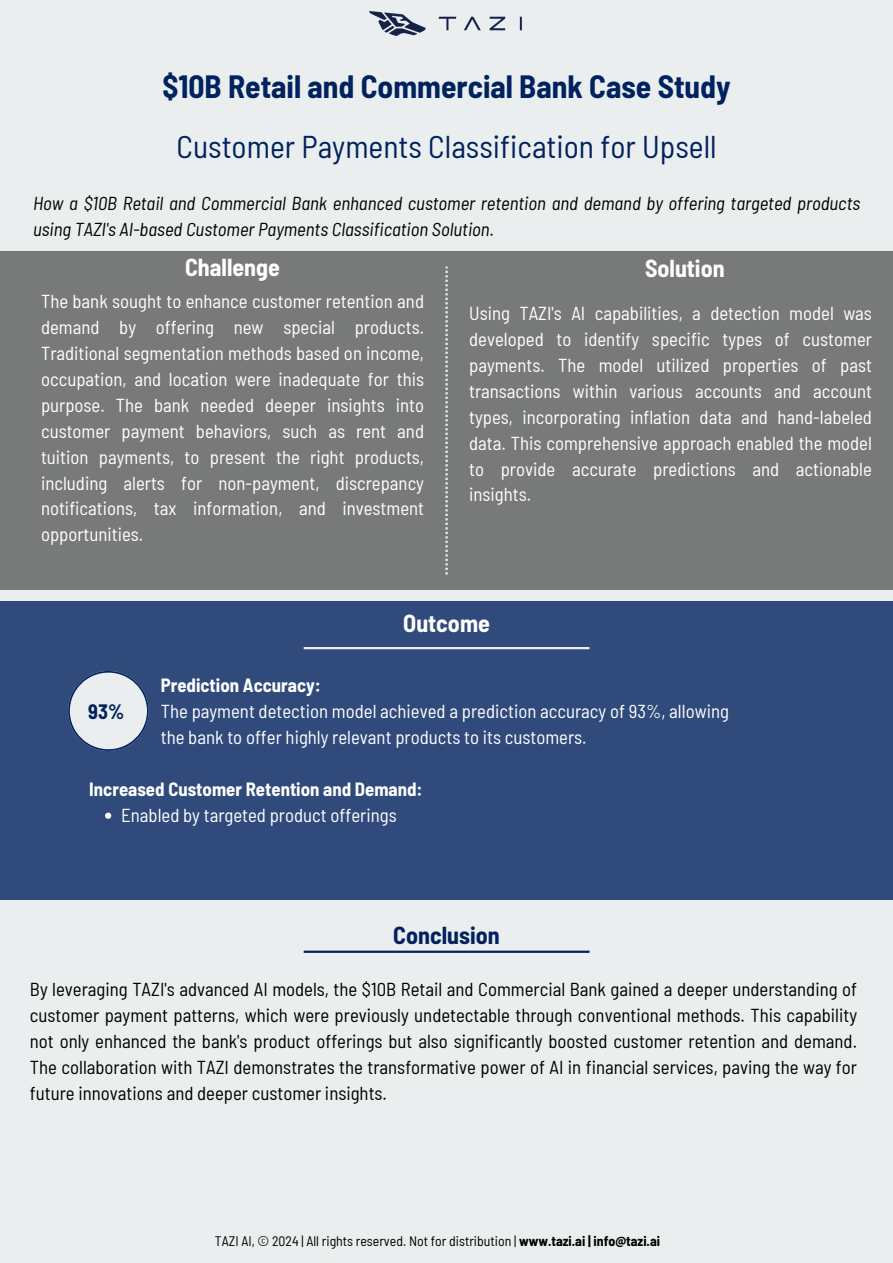
<style>
.page{position:relative;width:893px;height:1263px;background:#eaeeef}
.page>*{position:absolute;margin:0;border:0;box-sizing:border-box;transform-origin:0 0}
.t1{font:semi-condensed 31.5px "Barlow";color:#01225e}
.t2{font:700 semi-condensed 31.5px "Barlow";color:#01225e}
.t3{font:700 semi-condensed 24px "Barlow";color:#fff}
.t4{font:700 semi-condensed 24px "Barlow";color:#01225e}
.t5{font:700 semi-condensed 20.4px "Barlow";color:#01225e}
.t6{font:semi-condensed 18.75px/25.9px "Barlow";color:#fff;text-align:justify}
.t7{font:semi-condensed 18.75px/25.9px "Barlow";color:#000;text-align:justify}
.t8{font:italic semi-condensed 18.75px/25.9px "Barlow";color:#000}
.t9{font:700 semi-condensed 18.75px "Barlow";color:#fff}
.t10{font:semi-condensed 13.8px "Barlow";color:#000}
.s1{font-weight:700}
</style>
<div class="page">
<img style="left:369px;top:11px;width:153px;height:25px">
<div style="left:0;top:251px;width:893px;height:339px;background:#787979"></div>
<svg style="left:445px;top:266px;width:3px;height:308px"></svg>
<div style="left:0;top:601px;width:893px;height:299px;background:#2f4a7b"></div>
<hr style="left:304px;top:647px;width:285px;height:2px;background:#eaeeef">
<svg style="left:105px;top:813px;width:6px;height:6px"></svg>
<svg style="left:68px;top:671px;width:81px;height:80px"></svg>
<hr style="left:304px;top:950px;width:285px;height:3px;background:#01225e">
<h2 class="t2" style="left:162px;top:67px;width:570px">$10B Retail and Commercial Bank Case Study</h2>
<h3 class="t1" style="left:176px;top:126px;width:541px">Customer Payments Classification for Upsell</h3>
<h5 class="t8" style="left:33px;top:189px;width:828px">How a $10B Retail and Commercial Bank enhanced customer retention and demand by offering targeted products using TAZI's AI-based Customer Payments Classification Solution.</h5>
<h5 class="t3" style="left:185px;top:252px;width:96px">Challenge</h5>
<h3 class="t3" style="left:645px;top:253px;width:81px">Solution</h3>
<h3 class="t6" style="left:41px;top:288px;width:384px">The bank sought to enhance customer retention and demand by offering new special products.<br>Traditional segmentation methods based on income, occupation, and location were inadequate for this purpose. The bank needed deeper insights into customer payment behaviors, such as rent and tuition payments, to present the right products, including alerts for non-payment, discrepancy notifications, tax information, and investment opportunities.</h3>
<h5 class="t6" style="left:469px;top:300px;width:404px">Using TAZI's AI capabilities, a detection model was developed to identify specific types of customer payments. The model utilized properties of past transactions within various accounts and account types, incorporating inflation data and hand-labeled data. This comprehensive approach enabled the model to provide accurate predictions and actionable insights.</h5>
<h4 class="t3" style="left:403px;top:608px;width:88px">Outcome</h4>
<h5 class="t6" style="left:161px;top:672px;width:569px;text-align:left"><span class="s1">Prediction Accuracy:<br></span>The payment detection model achieved a prediction accuracy of 93%, allowing the bank to offer highly relevant products to its customers.</h5>
<h4 class="t9" style="left:89px;top:777px;width:335px">Increased Customer Retention and Demand:</h4>
<p class="t6" style="left:121px;top:802px;width:277px">Enabled by targeted product offerings</p>
<h3 class="t5" style="left:88px;top:698px;width:37px">93%</h3>
<h5 class="t4" style="left:393px;top:919px;width:108px">Conclusion</h5>
<p class="t7" style="left:30px;top:976px;width:828px">By leveraging TAZI's advanced AI models, the $10B Retail and Commercial Bank gained a deeper understanding of customer payment patterns, which were previously undetectable through conventional methods. This capability not only enhanced the bank's product offerings but also significantly boosted customer retention and demand.<br>The collaboration with TAZI demonstrates the transformative power of AI in financial services, paving the way for future innovations and deeper customer insights.</p>
<h1 class="t10" style="left:215px;top:1232px;width:446px">TAZI AI, © 2024 | All rights reserved. Not for distribution | <span class="s1">www.tazi.ai | info@tazi.ai</span></h1>
</div>
